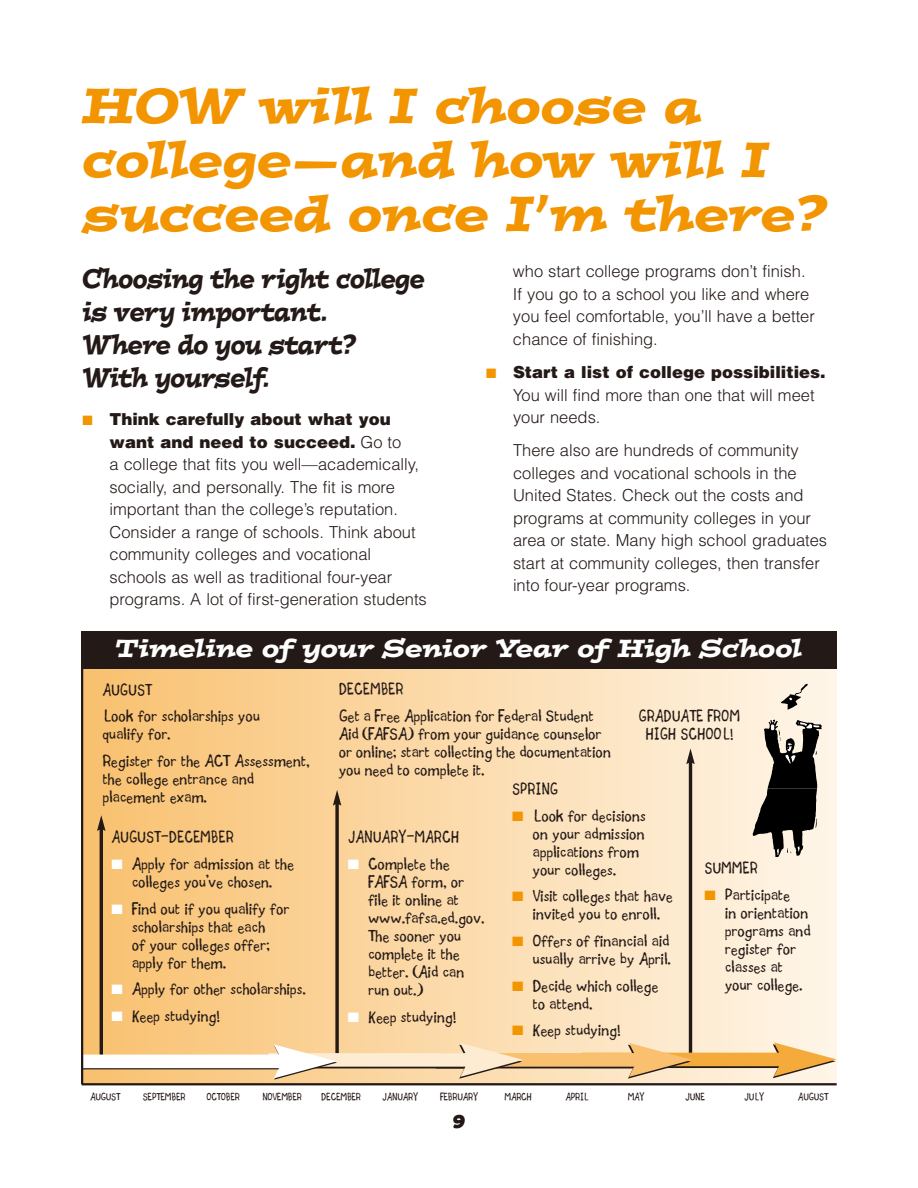
<style>
.page{position:relative;width:918px;height:1188px;background:#fff}
.page>*{position:absolute;margin:0;border:0;box-sizing:border-box;transform-origin:0 0}
.t1{font:italic 49.5px/54px "Postino";color:#f29500}
.t2{font:italic 27px/33px "Postino";letter-spacing:-.02em;color:#231916;scale:.8 1}
.t3{font:italic 24.9px "Postino";color:#fff}
.t4{font:18px/18px "Grumble";letter-spacing:-.015em;color:#231916;scale:1.1 1}
.t5{font:18px/26.7px "Grumble";letter-spacing:-.015em;color:#231916}
.t6{font:italic 18px "Postino";color:#231916}
.t7{font:300 16.5px/22.5px "Helvetica";color:#231916}
.t8{font:11.4px "Grumble";letter-spacing:-.015em;color:#231916}
.s1{color:#f29500}
.s2{font-weight:900}
.s3{color:#fff}
</style>
<div class="page">
<div style="left:83px;top:669px;width:754px;height:415px;background:linear-gradient(to right,#f8c06f,#fff6ea)"></div>
<hr style="left:82px;top:1083px;width:755px;height:2px;background:#231916">
<svg style="left:335px;top:806px;width:4px;height:247px"></svg>
<svg style="left:333px;top:790px;width:8px;height:16px"></svg>
<hr style="left:689px;top:761px;width:3px;height:295px;background:#231916">
<svg style="left:686px;top:748px;width:9px;height:16px"></svg>
<hr style="left:100px;top:828px;width:3px;height:232px;background:#231916">
<svg style="left:97px;top:815px;width:9px;height:16px"></svg>
<div style="left:581px;top:1054px;width:204px;height:14px;background:#583e1f"></div>
<div style="left:582px;top:1053px;width:204px;height:13px;background:#f5ab3c"></div>
<svg style="left:773px;top:1042px;width:64px;height:36px;background:#eec88e"></svg>
<div style="left:436px;top:1055px;width:204px;height:13px;background:#231916"></div>
<div style="left:437px;top:1053px;width:204px;height:14px;background:#f8c06f"></div>
<svg style="left:628px;top:1043px;width:64px;height:36px"></svg>
<div style="left:267px;top:1055px;width:204px;height:13px;background:#231916"></div>
<div style="left:268px;top:1053px;width:204px;height:14px;background:#fdebd2"></div>
<svg style="left:459px;top:1043px;width:64px;height:36px;background:#ecd4b1"></svg>
<div style="left:82px;top:1056px;width:204px;height:13px;background:#4b4340"></div>
<div style="left:82px;top:1055px;width:204px;height:13px;background:#fff"></div>
<svg style="left:274px;top:1044px;width:63px;height:36px"></svg>
<hr style="left:81px;top:657px;width:2px;height:427px;background:#231916">
<svg style="left:781px;top:684px;width:27px;height:26px"></svg>
<svg style="left:752px;top:720px;width:70px;height:138px;background:#767169"></svg>
<div style="left:81px;top:631px;width:756px;height:38px;background:#231916"></div>
<h1 class="t1" style="left:82px;top:84px;width:749px">HOW will I choose a college—and how will I succeed once I’m there?</h1>
<h2 class="t2" style="left:82px;top:265px;width:429px">Choosing the right college is very important.<br>Where do you start?<br>With yourself.</h2>
<p class="t7" style="left:110px;top:410px;width:319px;text-indent:-27px"><span class="s1">■</span> <span class="s2">Think carefully about what you want and need to succeed.</span> Go to<br>a college that fits you well—academically, socially, and personally. The fit is more important than the college’s reputation.<br>Consider a range of schools. Think about community colleges and vocational schools as well as traditional four-year programs. A lot of first-generation students</p>
<p class="t7" style="left:513px;top:262px;width:303px">who start college programs don’t finish.<br>If you go to a school you like and where you feel comfortable, you’ll have a better chance of finishing.</p>
<p class="t7" style="left:513px;top:363px;width:314px;text-indent:-27px"><span class="s1">■</span> <span class="s2">Start a list of college possibilities.<br></span>You will find more than one that will meet your needs.</p>
<p class="t7" style="left:513px;top:441px;width:316px">There also are hundreds of community colleges and vocational schools in the United States. Check out the costs and programs at community colleges in your area or state. Many high school graduates start at community colleges, then transfer into four-year programs.</p>
<h3 class="t3" style="left:116px;top:639px;width:688px">Timeline of your Senior Year of High School</h3>
<p class="t5" style="left:102px;top:678px;width:159px">AUGUST<br>Look for scholarships you</p>
<p class="t4" style="left:102px;top:723px;width:190px;line-height:26.7px">qualify for.<br>Register for the ACT Assessment,</p>
<p class="t4" style="left:102px;top:772px;width:140px">the college entrance and placement exam.</p>
<p class="t5" style="left:111px;top:826px;width:124px">AUGUST-DECEMBER</p>
<p class="t4" style="left:111px;top:857px;width:168px;text-align:center"><span class="s3">■</span> Apply for admission at the colleges you’ve chosen.</p>
<p class="t4" style="left:132px;top:901px;width:145px;text-indent:-20px"><span class="s3">■</span> Find out if you qualify for scholarships that each<br>of your colleges offer; apply for them.</p>
<p class="t4" style="left:111px;top:982px;width:178px"><span class="s3">■</span> Apply for other scholarships.</p>
<p class="t4" style="left:111px;top:1009px;width:100px"><span class="s3">■</span> Keep studying!</p>
<p class="t5" style="left:339px;top:678px;width:257px">DECEMBER<br>Get a Free Application for Federal Student</p>
<p class="t4" style="left:339px;top:727px;width:249px">Aid (FAFSA) from your guidance counselor or online; start collecting the documentation you need to complete it.</p>
<p class="t5" style="left:639px;top:709px;width:103px;line-height:18px;text-align:center">GRADUATE FROM<br>HIGH SCHOOL!</p>
<p class="t5" style="left:348px;top:826px;width:113px">JANUARY-MARCH</p>
<p class="t4" style="left:368px;top:857px;width:107px;text-indent:-20px"><span class="s3">■</span> Complete the<br>FAFSA form, or file it online at www.fafsa.ed.gov.<br>The sooner you complete it the better. (Aid can run out.)</p>
<p class="t4" style="left:348px;top:1009px;width:100px"><span class="s3">■</span> Keep studying!</p>
<p class="t5" style="left:512px;top:777px;width:47px">SPRING</p>
<p class="t4" style="left:532px;top:808px;width:105px;text-indent:-20px"><span class="s1">■</span> Look for decisions on your admission applications from your colleges.</p>
<p class="t4" style="left:512px;top:889px;width:148px;text-align:center"><span class="s1">■</span> Visit colleges that have invited you to enroll.</p>
<p class="t4" style="left:512px;top:934px;width:146px;text-align:right"><span class="s1">■</span> Offers of financial aid usually arrive by April.</p>
<p class="t4" style="left:532px;top:978px;width:116px;text-indent:-20px"><span class="s1">■</span> Decide which college to attend.</p>
<p class="t4" style="left:512px;top:1023px;width:100px"><span class="s1">■</span> Keep studying!</p>
<p class="t5" style="left:704px;top:857px;width:55px">SUMMER</p>
<p class="t4" style="left:725px;top:888px;width:80px;text-indent:-20px"><span class="s1">■</span> Participate<br>in orientation programs and register for classes at your college.</p>
<p class="t8" style="left:90px;top:1092px;width:32px">AUGUST</p>
<p class="t8" style="left:143px;top:1092px;width:44px">SEPTEMBER</p>
<p class="t8" style="left:206px;top:1092px;width:35px">OCTOBER</p>
<p class="t8" style="left:262px;top:1092px;width:41px">NOVEMBER</p>
<p class="t8" style="left:321px;top:1092px;width:41px">DECEMBER</p>
<p class="t8" style="left:382px;top:1092px;width:37px">JANUARY</p>
<p class="t8" style="left:440px;top:1092px;width:40px">FEBRUARY</p>
<p class="t8" style="left:504px;top:1092px;width:29px">MARCH</p>
<p class="t8" style="left:565px;top:1092px;width:25px">APRIL</p>
<p class="t8" style="left:628px;top:1092px;width:18px">MAY</p>
<p class="t8" style="left:685px;top:1092px;width:21px">JUNE</p>
<p class="t8" style="left:744px;top:1092px;width:22px">JULY</p>
<p class="t8" style="left:798px;top:1092px;width:32px">AUGUST</p>
<p class="t6" style="left:453px;top:1112px;width:13px">9</p>
</div>
